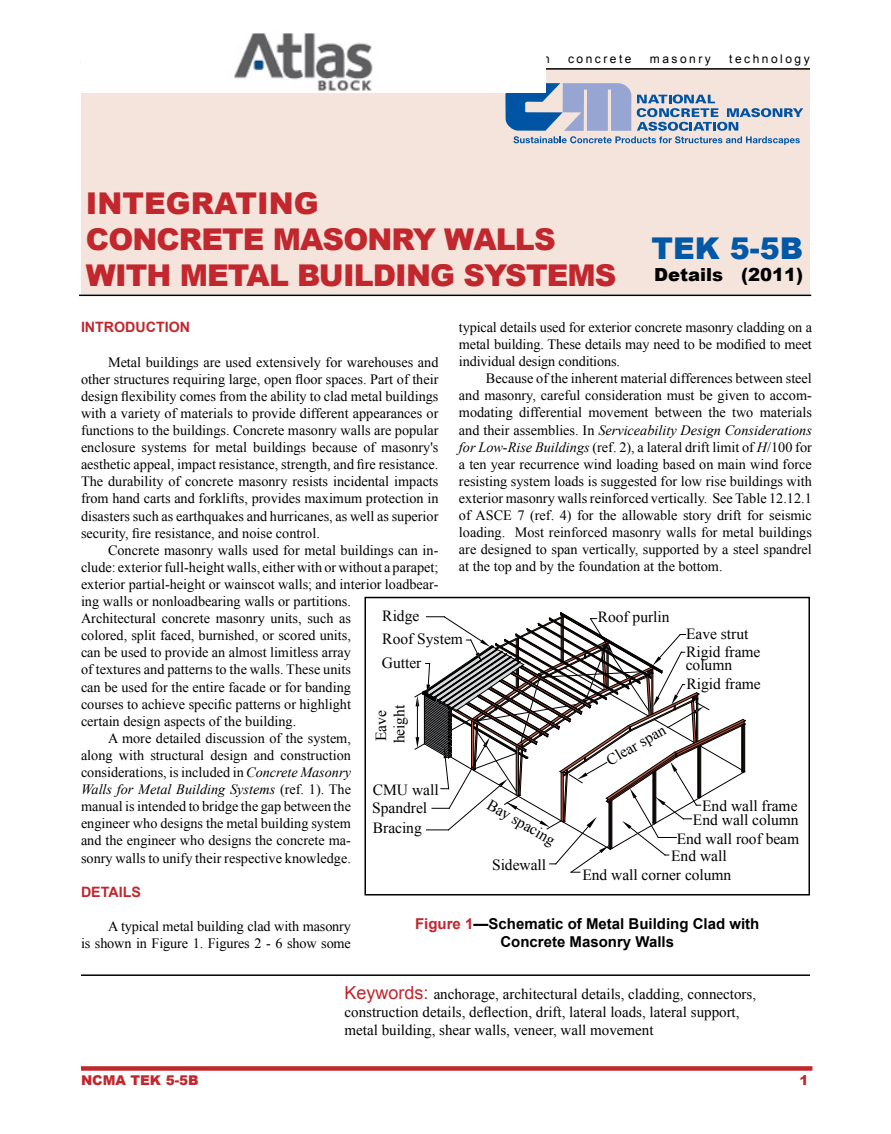
<style>
.page{position:relative;width:891px;height:1134px;background:#fff}
.page>*{position:absolute;margin:0;border:0;box-sizing:border-box;transform-origin:0 0}
.t1{font:900 30px/36px "Arial";letter-spacing:-.03em;color:#c1272d}
.t2{font:900 30px "Arial";color:#0058a7}
.t3{font:900 18px "Arial";color:#000}
.t4{font:15.45px/23.4px "Times New Roman";color:#000}
.t5{font:15px/18px "Times New Roman";color:#000}
.t6{font:700 15px/18px "Arial";color:#000;text-align:center}
.t7{font:14.25px/17.1px "Times New Roman";color:#000;text-align:justify}
.t8{font:italic 14.25px "Times New Roman";color:#000}
.t9{font:700 14.25px "Arial";color:#c1272d}
.t10{font:900 13.5px "Arial";color:#c1272d}
.t11{font:12px "Arial";letter-spacing:.21em;color:#000}
.s1{font-style:italic}
.s2{font-style:normal}
.s3{color:#c1272d}
.s4{font-family:"Arial";font-size:18px;color:#c1272d}
</style>
<div class="page">
<div style="left:82px;top:69px;width:728px;height:225px;background:#f5e4dc"></div>
<div style="left:81px;top:1066px;width:731px;height:5px;background:#c1272d"></div>
<hr style="left:81px;top:68px;width:729px;height:2px;background:#000">
<hr style="left:81px;top:974px;width:729px;height:2px;background:#000">
<hr style="left:79px;top:295px;width:732px;height:1px;background:#000">
<svg style="left:505px;top:83px;width:298px;height:62px"></svg>
<div style="left:364px;top:597px;width:446px;height:299px;border:2px solid #000"></div>
<svg style="left:414px;top:612px;width:332px;height:261px"></svg>
<img style="left:81px;top:33px;width:465px;height:60px">
<p class="t11" style="left:534px;top:51px;width:17px">on</p>
<p class="t11" style="left:568px;top:51px;width:65px">concrete</p>
<p class="t11" style="left:650px;top:51px;width:62px">masonry</p>
<p class="t11" style="left:729px;top:51px;width:82px">technology</p>
<h1 class="t1" style="left:86px;top:185px;width:532px">INTEGRATING<br>CONCRETE MASONRY WALLS<br>WITH METAL BUILDING SYSTEMS</h1>
<h1 class="t2" style="left:652px;top:227px;width:153px">TEK 5-5B</h1>
<p class="t3" style="left:654px;top:262px;width:151px">Details (2011)</p>
<p class="t7" style="left:459px;top:318px;width:355px">typical details used for exterior concrete masonry cladding on a metal building. These details may need to be modified to meet individual design conditions.</p>
<p class="t7" style="left:459px;top:370px;width:354px;text-indent:27px">Because of the inherent material differences between steel and masonry, careful consideration must be given to accom&shy;modating differential movement between the two materials and their assemblies. In <span class="s1">Serviceability Design Considerations for Low-Rise Buildings</span> (ref. 2), a lateral drift limit of <span class="s1">H</span>/100 for a ten year recurrence wind loading based on main wind force resisting system loads is suggested for low rise buildings with exterior masonry walls reinforced vertically. See Table 12.12.1 of ASCE 7 (ref. 4) for the allowable story drift for seismic loading. Most reinforced masonry walls for metal buildings are designed to span vertically, supported by a steel spandrel at the top and by the foundation at the bottom.</p>
<p class="t9" style="left:81px;top:318px;width:111px">INTRODUCTION</p>
<p class="t7" style="left:81px;top:353px;width:359px;text-indent:27px">Metal buildings are used extensively for warehouses and other structures requiring large, open floor spaces. Part of their design flexibility comes from the ability to clad metal buildings with a variety of materials to provide different appearances or functions to the buildings. Concrete masonry walls are popular enclosure systems for metal buildings because of masonry's aesthetic appeal, impact resistance, strength, and fire resistance.<br>The durability of concrete masonry resists incidental impacts from hand carts and forklifts, provides maximum protection in disasters such as earthquakes and hurricanes, as well as superior security, fire resistance, and noise control.</p>
<p class="t7" style="left:108px;top:541px;width:332px">Concrete masonry walls used for metal buildings can in-</p>
<p class="t7" style="left:81px;top:558px;width:359px">clude: exterior full-height walls, either with or without a parapet;</p>
<p class="t7" style="left:81px;top:575px;width:359px">exterior partial-height or wainscot walls; and interior loadbear-</p>
<p class="t7" style="left:81px;top:593px;width:272px">ing walls or nonloadbearing walls or partitions.</p>
<p class="t7" style="left:81px;top:610px;width:271px">Architectural concrete masonry units, such as</p>
<p class="t7" style="left:81px;top:627px;width:271px">colored, split faced, burnished, or scored units,</p>
<p class="t7" style="left:81px;top:644px;width:272px">can be used to provide an almost limitless array</p>
<p class="t7" style="left:81px;top:661px;width:272px">of textures and patterns to the walls. These units</p>
<p class="t7" style="left:81px;top:678px;width:271px">can be used for the entire facade or for banding</p>
<p class="t7" style="left:81px;top:695px;width:272px">courses to achieve specific patterns or highlight</p>
<p class="t7" style="left:81px;top:712px;width:217px">certain design aspects of the building.</p>
<p class="t7" style="left:108px;top:729px;width:244px">A more detailed discussion of the system,</p>
<p class="t7" style="left:81px;top:746px;width:272px">along with structural design and construction</p>
<p class="t7" style="left:81px;top:764px;width:271px">considerations, is included in <span class="s1">Concrete Masonry</span></p>
<p class="t8" style="left:81px;top:780px;width:271px">Walls for Metal Building Systems <span class="s2">(ref. 1). The</span></p>
<p class="t7" style="left:81px;top:798px;width:271px">manual is intended to bridge the gap between the</p>
<p class="t7" style="left:81px;top:815px;width:271px">engineer who designs the metal building system</p>
<p class="t7" style="left:81px;top:832px;width:271px">and the engineer who designs the concrete ma-</p>
<p class="t7" style="left:81px;top:849px;width:271px">sonry walls to unify their respective knowledge.</p>
<p class="t9" style="left:81px;top:882px;width:61px">DETAILS</p>
<p class="t7" style="left:81px;top:917px;width:272px;text-align:right">A typical metal building clad with masonry<br>is shown in Figure 1. Figures 2 - 6 show some</p>
<p class="t4" style="left:382px;top:604px;width:82px">Ridge<br>Roof System<br>Gutter</p>
<p class="t4" style="left:598px;top:605px;width:73px">Roof purlin</p>
<p class="t4" style="left:686px;top:625px;width:76px;line-height:17.4px">Eave strut<br>Rigid frame</p>
<p class="t4" style="left:686px;top:655px;width:77px;line-height:18.9px">column<br>Rigid frame</p>
<p class="t4" style="left:372px;top:743px;width:40px;line-height:18.3px;rotate:-90deg">Eave height</p>
<p class="t4" style="left:602px;top:751px;width:67px;rotate:-30deg">Clear span</p>
<p class="t4" style="left:373px;top:778px;width:67px">CMU wall</p>
<p class="t4" style="left:494px;top:793px;width:78px;rotate:30deg">Bay spacing</p>
<p class="t4" style="left:702px;top:794px;width:97px">End wall frame</p>
<p class="t4" style="left:372px;top:796px;width:57px">Spandrel</p>
<p class="t4" style="left:693px;top:808px;width:107px">End wall column</p>
<p class="t4" style="left:373px;top:815px;width:50px">Bracing</p>
<p class="t4" style="left:677px;top:827px;width:124px">End wall roof beam</p>
<p class="t4" style="left:671px;top:844px;width:57px">End wall</p>
<p class="t4" style="left:492px;top:853px;width:56px">Sidewall</p>
<p class="t4" style="left:582px;top:863px;width:151px">End wall corner column</p>
<p class="t6" style="left:415px;top:915px;width:346px"><span class="s3">Figure 1</span>—Schematic of Metal Building Clad with<br>Concrete Masonry Walls</p>
<p class="t5" style="left:345px;top:984px;width:413px"><span class="s4">Keywords:</span> anchorage, architectural details, cladding, connectors, construction details, deflection, drift, lateral loads, lateral support, metal building, shear walls, veneer, wall movement</p>
<p class="t10" style="left:81px;top:1070px;width:119px">NCMA TEK 5-5B</p>
<p class="t10" style="left:799px;top:1070px;width:11px">1</p>
</div>
